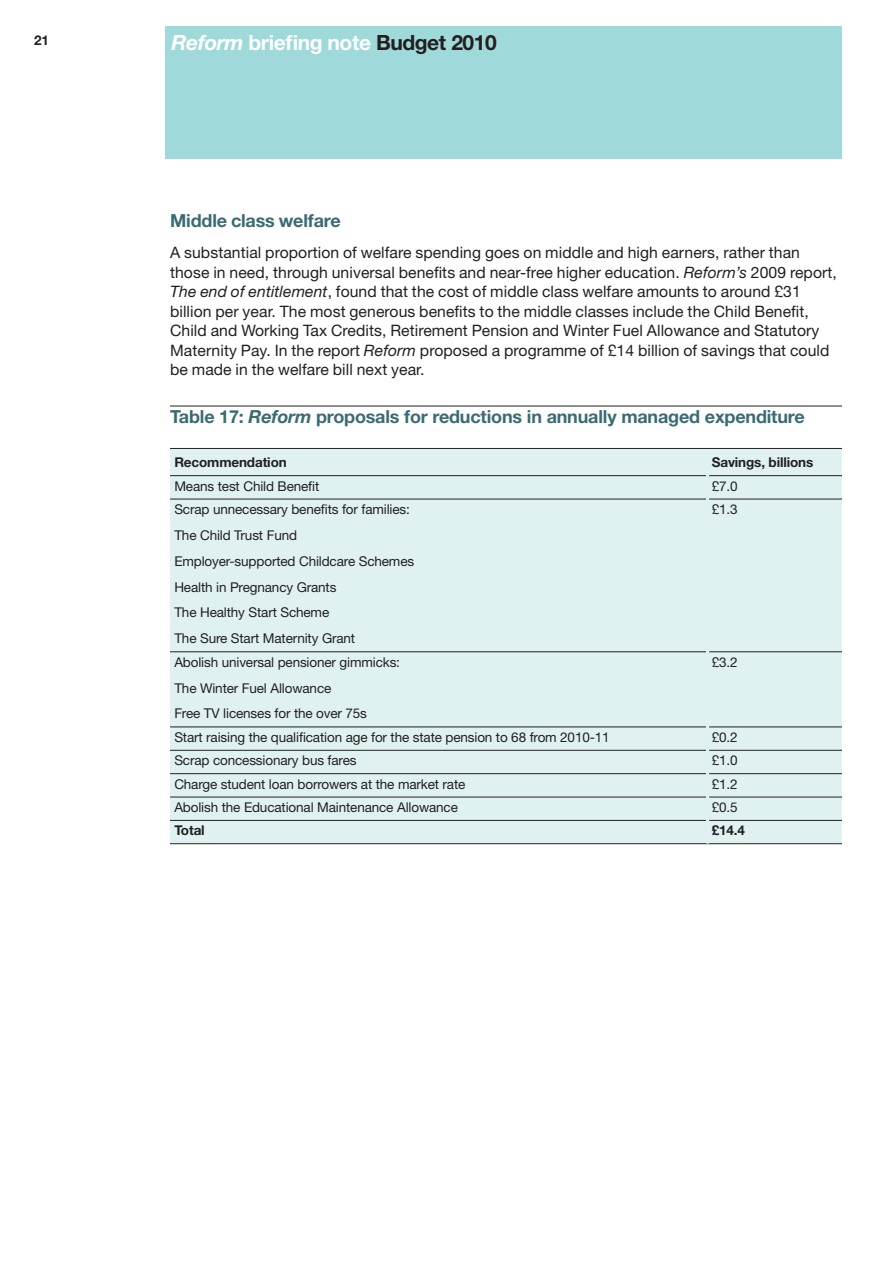
<style>
.page{position:relative;width:893px;height:1263px;background:#fff}
.page>*{position:absolute;margin:0;border:0;box-sizing:border-box;transform-origin:0 0}
.t1{font:700 21px "Helvetica Neue";letter-spacing:-.02em;color:#fff}
.t2{font:700 18px "Helvetica Neue";letter-spacing:-.01em;color:#3a6b75}
.t3{font:15.75px/19.5px "Helvetica Neue";letter-spacing:.005em;color:#231f20}
.t4{font:13.5px/26px "Helvetica Neue";letter-spacing:-.01em;color:#231f20}
.t5{font:700 13.5px "Helvetica Neue";letter-spacing:-.01em;color:#231f20}
.s1{font-style:italic}
.s2{color:#231f20}
</style>
<div class="page">
<div style="left:166px;top:27px;width:676px;height:132px;background:#9fd9d9"></div>
<div style="left:170px;top:449px;width:672px;height:394px;background:#dff2f1"></div>
<hr style="left:170px;top:406px;width:672px;height:1px;background:#231f20">
<hr style="left:170px;top:448px;width:672px;height:1px;background:#231f20">
<hr style="left:170px;top:475px;width:536px;height:1px;background:#231f20">
<hr style="left:709px;top:475px;width:133px;height:1px;background:#231f20">
<hr style="left:170px;top:499px;width:536px;height:1px;background:#231f20">
<hr style="left:709px;top:499px;width:133px;height:1px;background:#231f20">
<hr style="left:170px;top:651px;width:536px;height:1px;background:#231f20">
<hr style="left:709px;top:651px;width:133px;height:1px;background:#231f20">
<hr style="left:170px;top:727px;width:536px;height:1px;background:#231f20">
<hr style="left:709px;top:727px;width:133px;height:1px;background:#231f20">
<hr style="left:170px;top:750px;width:536px;height:1px;background:#231f20">
<hr style="left:709px;top:750px;width:133px;height:1px;background:#231f20">
<hr style="left:170px;top:773px;width:536px;height:1px;background:#231f20">
<hr style="left:709px;top:773px;width:133px;height:1px;background:#231f20">
<hr style="left:170px;top:797px;width:536px;height:1px;background:#231f20">
<hr style="left:709px;top:797px;width:133px;height:1px;background:#231f20">
<hr style="left:170px;top:820px;width:536px;height:1px;background:#231f20">
<hr style="left:709px;top:820px;width:133px;height:1px;background:#231f20">
<hr style="left:170px;top:843px;width:538px;height:1px;background:#231f20">
<hr style="left:708px;top:843px;width:134px;height:1px;background:#231f20">
<p class="t5" style="left:34px;top:31px;width:17px">21</p>
<h1 class="t1" style="left:171px;top:30px;width:327px"><span class="s1">Reform</span> briefing note <span class="s2">Budget 2010</span></h1>
<p class="t2" style="left:170px;top:209px;width:172px">Middle class welfare</p>
<p class="t3" style="left:170px;top:243px;width:668px">A substantial proportion of welfare spending goes on middle and high earners, rather than those in need, through universal benefits and near-free higher education. <span class="s1">Reform’s</span> 2009 report, <span class="s1">The end of entitlement</span>, found that the cost of middle class welfare amounts to around £31 billion per year. The most generous benefits to the middle classes include the Child Benefit, Child and Working Tax Credits, Retirement Pension and Winter Fuel Allowance and Statutory Maternity Pay. In the report <span class="s1">Reform</span> proposed a programme of £14 billion of savings that could be made in the welfare bill next year.</p>
<p class="t2" style="left:170px;top:406px;width:636px">Table 17: <span class="s1">Reform</span> proposals for reductions in annually managed expenditure</p>
<p class="t5" style="left:174px;top:454px;width:114px">Recommendation</p>
<p class="t5" style="left:712px;top:454px;width:103px">Savings, billions</p>
<p class="t4" style="left:174px;top:473px;width:147px">Means test Child Benefit</p>
<p class="t4" style="left:712px;top:473px;width:27px">£7.0</p>
<p class="t4" style="left:174px;top:496px;width:241px">Scrap unnecessary benefits for families:<br>The Child Trust Fund<br>Employer-supported Childcare Schemes<br>Health in Pregnancy Grants<br>The Healthy Start Scheme<br>The Sure Start Maternity Grant</p>
<p class="t4" style="left:712px;top:496px;width:27px">£1.3</p>
<p class="t4" style="left:174px;top:649px;width:227px">Abolish universal pensioner gimmicks:<br>The Winter Fuel Allowance<br>Free TV licenses for the over 75s</p>
<p class="t4" style="left:712px;top:649px;width:27px">£3.2</p>
<p class="t4" style="left:174px;top:724px;width:437px">Start raising the qualification age for the state pension to 68 from 2010-11</p>
<p class="t4" style="left:712px;top:724px;width:27px">£0.2</p>
<p class="t4" style="left:174px;top:747px;width:184px">Scrap concessionary bus fares</p>
<p class="t4" style="left:712px;top:747px;width:27px">£1.0</p>
<p class="t4" style="left:174px;top:771px;width:293px">Charge student loan borrowers at the market rate</p>
<p class="t4" style="left:712px;top:771px;width:27px">£1.2</p>
<p class="t4" style="left:174px;top:794px;width:285px">Abolish the Educational Maintenance Allowance</p>
<p class="t4" style="left:712px;top:794px;width:27px">£0.5</p>
<p class="t5" style="left:174px;top:822px;width:32px">Total</p>
<p class="t5" style="left:712px;top:822px;width:35px">£14.4</p>
</div>
